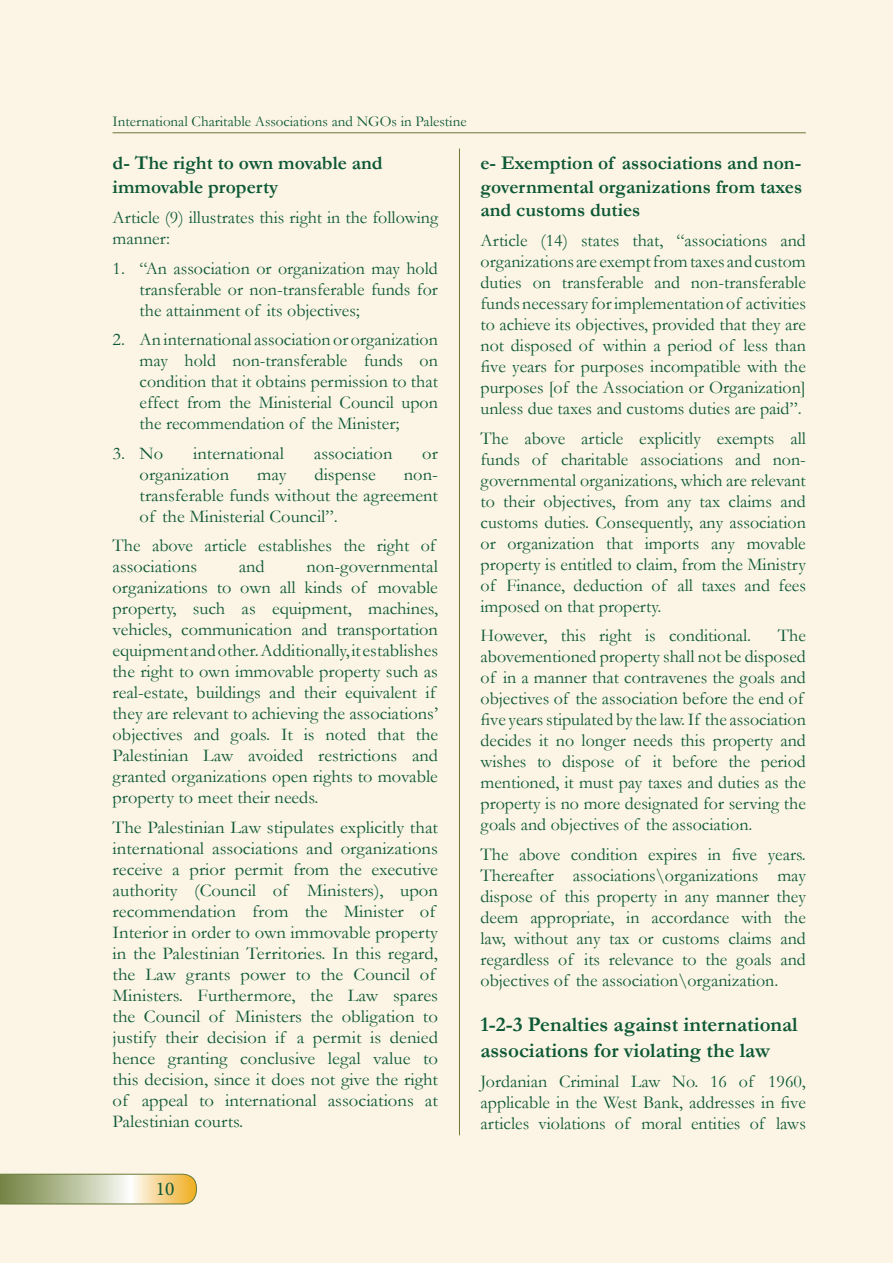
<style>
.page{position:relative;width:893px;height:1263px;background:#fcf5e6}
.page>*{position:absolute;margin:0;border:0;box-sizing:border-box;transform-origin:0 0}
.t1{font:700 21px/25.2px "Garamond";color:#0d5835}
.t2{font:700 19.5px/23.4px "Garamond";color:#0d5835}
.t3{font:19.5px "Minion Pro";color:#0d5835}
.t4{font:18px/21px "Garamond";color:#0d5835;text-align:justify}
.t5{font:18px/21px "Garamond";color:#0d5835;scale:1.04 1}
.t6{font:15px "Garamond";color:#0d5835}
</style>
<div class="page">
<hr style="left:113px;top:133px;width:693px;height:1px;background:#697937">
<svg style="left:0;top:1174px;width:197px;height:30px"></svg>
<hr style="left:459px;top:149px;width:1px;height:986px;background:#697937">
<p class="t6" style="left:113px;top:113px;width:356px">International Charitable Associations and NGOs in Palestine</p>
<p class="t2" style="left:113px;top:152px;width:271px">d- The right to own movable and immovable property</p>
<p class="t4" style="left:113px;top:207px;width:327px">Article (9) illustrates this right in the following manner:</p>
<p class="t4" style="left:140px;top:258px;width:300px;text-indent:-27px">1. “An association or organization may hold transferable or non-transferable funds for the attainment of its objectives;</p>
<p class="t4" style="left:140px;top:329px;width:300px;text-indent:-27px">2. An international association or organization may hold non-transferable funds on condition that it obtains permission to that effect from the Ministerial Council upon the recommendation of the Minister;</p>
<p class="t4" style="left:113px;top:443px;width:52px">3. No</p>
<p class="t4" style="left:193px;top:443px;width:92px">international</p>
<p class="t4" style="left:314px;top:443px;width:80px">association</p>
<p class="t4" style="left:422px;top:443px;width:17px">or</p>
<p class="t4" style="left:140px;top:464px;width:91px">organization</p>
<p class="t4" style="left:257px;top:464px;width:31px">may</p>
<p class="t4" style="left:314px;top:464px;width:63px">dispense</p>
<p class="t4" style="left:140px;top:464px;width:300px;text-indent:264px">non&shy;transferable funds without the agreement of the Ministerial Council”.</p>
<p class="t4" style="left:113px;top:535px;width:324px">The above article establishes the right of associations</p>
<p class="t4" style="left:239px;top:556px;width:27px">and</p>
<p class="t4" style="left:113px;top:556px;width:327px;text-align:left;text-indent:194px">non-governmental organizations to own all kinds of movable property, such as equipment, machines, vehicles, communication and transportation equipment and other. Additionally, it establishes the right to own immovable property such as real-estate, buildings and their equivalent if they are relevant to achieving the associations’ objectives and goals. It is noted that the Palestinian Law avoided restrictions and granted organizations open rights to movable property to meet their needs.</p>
<p class="t5" style="left:113px;top:817px;width:314px">The Palestinian Law stipulates explicitly that international associations and organizations receive a prior permit from the executive authority (Council of Ministers), upon recommendation from the Minister of Interior in order to own immovable property in the Palestinian Territories. In this regard, the Law grants power to the Council of Ministers. Furthermore, the Law spares the Council of Ministers the obligation to justify their decision if a permit is denied hence granting conclusive legal value to this decision, since it does not give the right of appeal to international associations at Palestinian courts.</p>
<p class="t2" style="left:480px;top:152px;width:323px;text-align:justify">e- Exemption of associations and non&shy;governmental organizations from taxes and customs duties</p>
<p class="t4" style="left:480px;top:231px;width:327px">Article (14) states that, “associations and organizations are exempt from taxes and custom duties on transferable and non-transferable funds necessary for implementation of activities to achieve its objectives, provided that they are not disposed of within a period of less than five years for purposes incompatible with the purposes [of the Association or Organization] unless due taxes and customs duties are paid”.</p>
<p class="t4" style="left:480px;top:428px;width:327px">The above article explicitly exempts all funds of charitable associations and non&shy;governmental organizations, which are relevant to their objectives, from any tax claims and customs duties. Consequently, any association or organization that imports any movable property is entitled to claim, from the Ministry of Finance, deduction of all taxes and fees imposed on that property.</p>
<p class="t4" style="left:480px;top:626px;width:272px">However, this right is conditional.</p>
<p class="t4" style="left:480px;top:626px;width:327px;text-align:left;text-indent:297px">The abovementioned property shall not be disposed of in a manner that contravenes the goals and objectives of the association before the end of five years stipulated by the law. If the association decides it no longer needs this property and wishes to dispose of it before the period mentioned, it must pay taxes and duties as the property is no more designated for serving the goals and objectives of the association.</p>
<p class="t4" style="left:480px;top:844px;width:327px">The above condition expires in five years.<br>Thereafter associations\organizations may dispose of this property in any manner they deem appropriate, in accordance with the law, without any tax or customs claims and regardless of its relevance to the goals and objectives of the association\organization.</p>
<p class="t1" style="left:480px;top:1013px;width:319px">1-2-3 Penalties against international associations for violating the law</p>
<p class="t4" style="left:480px;top:1071px;width:327px">Jordanian Criminal Law No. 16 of 1960, applicable in the West Bank, addresses in five articles violations of moral entities of laws</p>
<p class="t3" style="left:156px;top:1177px;width:20px">10</p>
</div>
